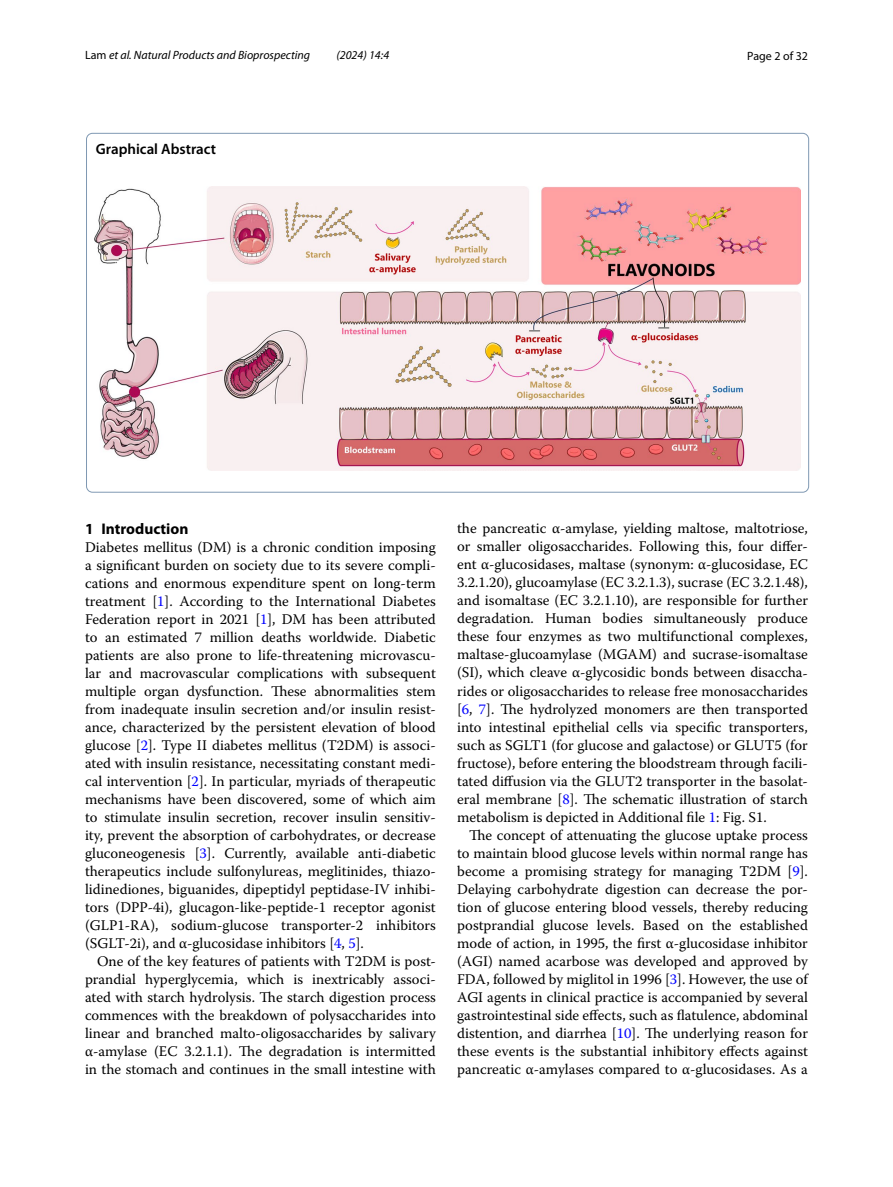
<style>
.page{position:relative;width:893px;height:1187px;background:#fff}
.page>*{position:absolute;margin:0;border:0;box-sizing:border-box;transform-origin:0 0}
.t1{font:700 15.45px "Myriad Pro";color:#000}
.t2{font:600 15px "Myriad Pro";color:#000}
.t3{font:14.7px/18px "Warnock Pro";color:#000;text-align:justify}
.t4{font:italic 12px "Myriad Pro";color:#000}
.t5{font:12px "Myriad Pro";color:#000}
.s1{font-style:normal}
.s2{color:#00f}
</style>
<div class="page">
<img style="left:95px;top:186px;width:705px;height:284px">
<p class="t4" style="left:85px;top:48px;width:227px"><span class="s1">Lam</span> et al. Natural Products and Bioprospecting</p>
<p class="t4" style="left:336px;top:48px;width:54px">(2024) 14:4</p>
<p class="t5" style="left:747px;top:48px;width:62px">Page 2 of 32</p>
<p class="t2" style="left:96px;top:139px;width:122px">Graphical Abstract</p>
<p class="t1" style="left:85px;top:519px;width:105px">1 Introduction</p>
<p class="t3" style="left:85px;top:538px;width:352px">Diabetes mellitus (DM) is a chronic condition imposing a significant burden on society due to its severe compli&shy;cations and enormous expenditure spent on long-term treatment [<span class="s2">1</span>]. According to the International Diabetes Federation report in 2021 [<span class="s2">1</span>], DM has been attributed to an estimated 7 million deaths worldwide. Diabetic patients are also prone to life-threatening microvascu&shy;lar and macrovascular complications with subsequent multiple organ dysfunction. These abnormalities stem from inadequate insulin secretion and/or insulin resist&shy;ance, characterized by the persistent elevation of blood glucose [<span class="s2">2</span>]. Type II diabetes mellitus (T2DM) is associ&shy;ated with insulin resistance, necessitating constant medi&shy;cal intervention [<span class="s2">2</span>]. In particular, myriads of therapeutic mechanisms have been discovered, some of which aim to stimulate insulin secretion, recover insulin sensitiv&shy;ity, prevent the absorption of carbohydrates, or decrease gluconeogenesis [<span class="s2">3</span>]. Currently, available anti-diabetic therapeutics include sulfonylureas, meglitinides, thiazo&shy;lidinediones, biguanides, dipeptidyl peptidase-IV inhibi&shy;tors (DPP-4i), glucagon-like-peptide-1 receptor agonist (GLP1-RA), sodium-glucose transporter-2 inhibitors (SGLT-2i), and α-glucosidase inhibitors [<span class="s2">4</span>, <span class="s2">5</span>].</p>
<p class="t3" style="left:85px;top:952px;width:352px;text-indent:12px">One of the key features of patients with T2DM is post&shy;prandial hyperglycemia, which is inextricably associ&shy;ated with starch hydrolysis. The starch digestion process commences with the breakdown of polysaccharides into linear and branched malto-oligosaccharides by salivary α-amylase (EC 3.2.1.1). The degradation is intermitted in the stomach and continues in the small intestine with</p>
<p class="t3" style="left:457px;top:519px;width:352px">the pancreatic α-amylase, yielding maltose, maltotriose, or smaller oligosaccharides. Following this, four differ&shy;ent α-glucosidases, maltase (synonym: α-glucosidase, EC 3.2.1.20), glucoamylase (EC 3.2.1.3), sucrase (EC 3.2.1.48), and isomaltase (EC 3.2.1.10), are responsible for further degradation. Human bodies simultaneously produce these four enzymes as two multifunctional complexes, maltase-glucoamylase (MGAM) and sucrase-isomaltase (SI), which cleave α-glycosidic bonds between disaccha&shy;rides or oligosaccharides to release free monosaccharides [<span class="s2">6</span>, <span class="s2">7</span>]. The hydrolyzed monomers are then transported into intestinal epithelial cells via specific transporters, such as SGLT1 (for glucose and galactose) or GLUT5 (for fructose), before entering the bloodstream through facili&shy;tated diffusion via the GLUT2 transporter in the basolat&shy;eral membrane [<span class="s2">8</span>]. The schematic illustration of starch metabolism is depicted in Additional file <span class="s2">1</span>: Fig. S1.</p>
<p class="t3" style="left:457px;top:825px;width:352px;text-indent:12px">The concept of attenuating the glucose uptake process to maintain blood glucose levels within normal range has become a promising strategy for managing T2DM [<span class="s2">9</span>].<br>Delaying carbohydrate digestion can decrease the por&shy;tion of glucose entering blood vessels, thereby reducing postprandial glucose levels. Based on the established mode of action, in 1995, the first α-glucosidase inhibitor (AGI) named acarbose was developed and approved by FDA, followed by miglitol in 1996 [<span class="s2">3</span>]. However, the use of AGI agents in clinical practice is accompanied by several gastrointestinal side effects, such as flatulence, abdominal distention, and diarrhea [<span class="s2">10</span>]. The underlying reason for these events is the substantial inhibitory effects against pancreatic α-amylases compared to α-glucosidases. As a</p>
</div>
